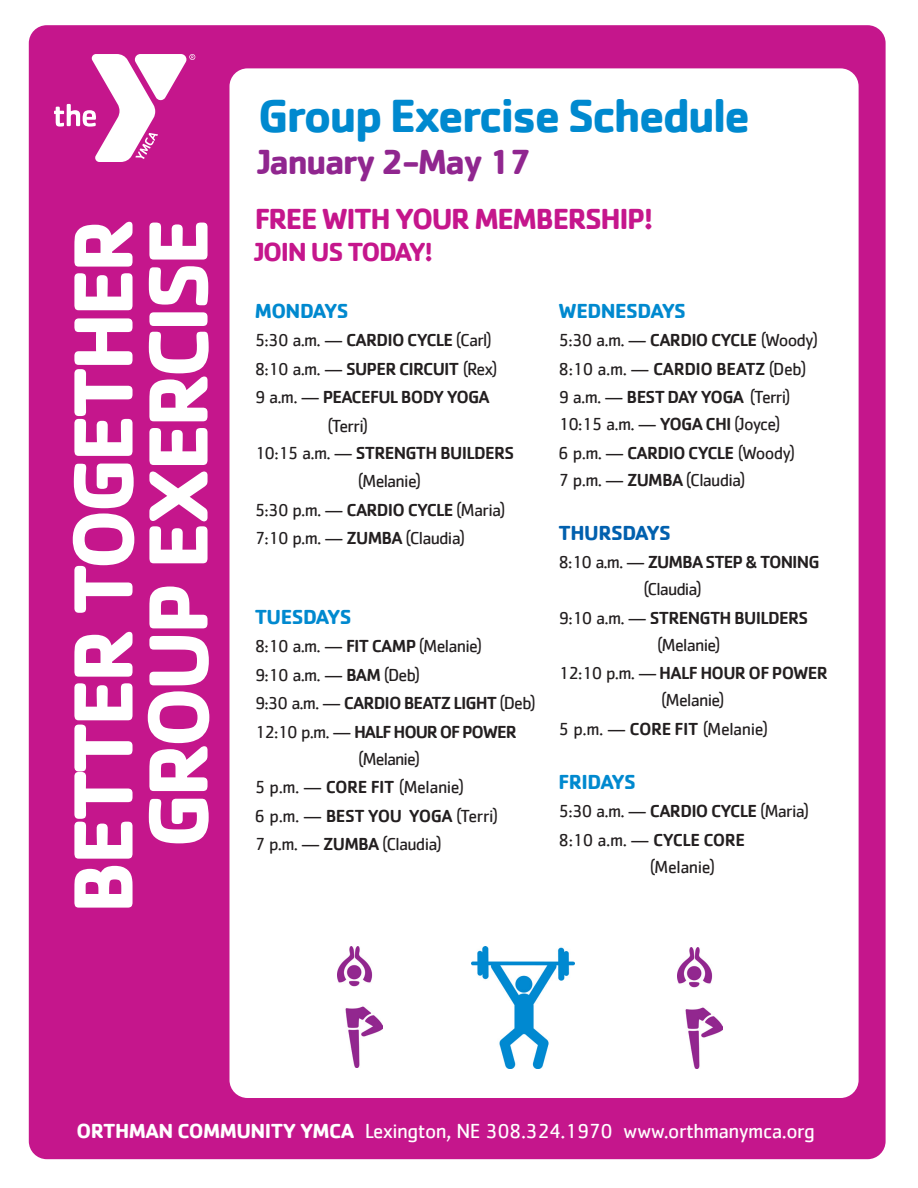
<style>
.page{position:relative;width:918px;height:1188px;background:#fff}
.page>*{position:absolute;margin:0;border:0;box-sizing:border-box;transform-origin:0 0}
._01a_Benefit_Statement{font:700 87px/75px "Cachet";letter-spacing:-.05em;color:#fff;text-align:right}
._01b_Flyer_Subhead{font:700 48px "Cachet";letter-spacing:-.05em;color:#0089cf}
._01b_Flyer_Subhead-2{font:700 36px "Cachet";letter-spacing:-.05em;color:#90268f}
._02a_Body_text{font:700 30px "Cachet";letter-spacing:-.05em;color:#c5168c}
._02a_Body_text-2{font:700 27px "Cachet";letter-spacing:-.05em;color:#c5168c}
._02a_Body_text-3{font:21px "Cachet";letter-spacing:-.025em;color:#fff}
._02a_Body_text-4{font:700 21px "Cachet";letter-spacing:-.025em;color:#0089cf}
._02a_Body_text-5{font:700 21px "Cachet";letter-spacing:-.025em;color:#0160ae}
._02a_Body_text-6{font:18px/27px "Cachet";letter-spacing:-.04em;color:#231f20}
._02a_Body_text-7{font:500 18px "Cachet";letter-spacing:-.05em;color:#231f20}
.s1{font-weight:500}
.s2{font-weight:400}
.s3{font-weight:700}
</style>
<div class="page">
<div style="left:29px;top:25px;width:857px;height:1134px;background:#c5168c;border-radius:18px"></div>
<svg style="left:54px;top:54px;width:141px;height:108px"></svg>
<div style="left:230px;top:68px;width:629px;height:1030px;background:#fff;border-radius:18px"></div>
<img style="left:472px;top:947px;width:102px;height:122px">
<img style="left:338px;top:947px;width:45px;height:120px">
<img style="left:677px;top:948px;width:46px;height:120px">
<p class="_01a_Benefit_Statement" style="left:63px;top:915px;width:698px;rotate:-90deg">BETTER TOGETHER<br>GROUP EXERCISE</p>
<p class="_01b_Flyer_Subhead" style="left:258px;top:85px;width:494px">Group Exercise Schedule</p>
<p class="_01b_Flyer_Subhead-2" style="left:258px;top:139px;width:275px">January 2-May 17</p>
<p class="_02a_Body_text" style="left:255px;top:200px;width:400px">FREE WITH YOUR MEMBERSHIP!</p>
<p class="_02a_Body_text-2" style="left:255px;top:234px;width:180px">JOIN US TODAY!</p>
<p class="_02a_Body_text-4" style="left:255px;top:297px;width:95px">MONDAYS</p>
<p class="_02a_Body_text-6" style="left:255px;top:326px;width:239px">5:30 a.m. — <span class="s1">CARDIO CYCLE</span> (Carl)</p>
<p class="_02a_Body_text-6" style="left:255px;top:355px;width:244px">8:10 a.m. — <span class="s1">SUPER CIRCUIT</span> (Rex)</p>
<p class="_02a_Body_text-7" style="left:255px;top:386px;width:237px"><span class="s2">9 a.m. —</span> PEACEFUL BODY YOGA</p>
<p class="_02a_Body_text-6" style="left:255px;top:412px;width:261px;text-indent:73px">(Terri)<br>10:15 a.m. — <span class="s1">STRENGTH BUILDERS</span></p>
<p class="_02a_Body_text-6" style="left:358px;top:467px;width:65px">(Melanie)</p>
<p class="_02a_Body_text-6" style="left:255px;top:496px;width:252px">5:30 p.m. — <span class="s1">CARDIO CYCLE</span> (Maria)</p>
<p class="_02a_Body_text-6" style="left:255px;top:524px;width:212px">7:10 p.m. — <span class="s1">ZUMBA</span> (Claudia)</p>
<p class="_02a_Body_text-4" style="left:255px;top:603px;width:98px">TUESDAYS</p>
<p class="_02a_Body_text-6" style="left:255px;top:632px;width:229px">8:10 a.m. — <span class="s1">FIT CAMP</span> (Melanie)</p>
<p class="_02a_Body_text-6" style="left:255px;top:661px;width:167px">9:10 a.m. — <span class="s1">BAM</span> (Deb)</p>
<p class="_02a_Body_text-7" style="left:255px;top:692px;width:283px"><span class="s2">9:30 a.m. —</span> CARDIO BEATZ LIGHT <span class="s2">(Deb)</span></p>
<p class="_02a_Body_text-6" style="left:255px;top:718px;width:264px;text-align:center">12:10 p.m. — <span class="s1">HALF HOUR OF POWER </span>(Melanie)</p>
<p class="_02a_Body_text-6" style="left:255px;top:773px;width:211px">5 p.m. — <span class="s1">CORE FIT</span> (Melanie)</p>
<p class="_02a_Body_text-6" style="left:255px;top:802px;width:245px">6 p.m. — <span class="s1">BEST YOU YOGA</span> (Terri)</p>
<p class="_02a_Body_text-6" style="left:255px;top:830px;width:189px">7 p.m. — <span class="s1">ZUMBA</span> (Claudia)</p>
<p class="_02a_Body_text-4" style="left:559px;top:297px;width:129px">WEDNESDAYS</p>
<p class="_02a_Body_text-6" style="left:559px;top:326px;width:261px">5:30 a.m. — <span class="s1">CARDIO CYCLE</span> (Woody)</p>
<p class="_02a_Body_text-6" style="left:559px;top:355px;width:249px">8:10 a.m. — <span class="s1">CARDIO BEATZ</span> (Deb)</p>
<p class="_02a_Body_text-6" style="left:559px;top:383px;width:234px">9 a.m. — <span class="s1">BEST DAY YOGA</span> (Terri)<br>10:15 a.m. — <span class="s1">YOGA CHI</span> (Joyce)</p>
<p class="_02a_Body_text-6" style="left:559px;top:439px;width:238px">6 p.m. — <span class="s1">CARDIO CYCLE</span> (Woody)<br>7 p.m. — <span class="s1">ZUMBA</span> (Claudia)</p>
<p class="_02a_Body_text-5" style="left:559px;top:519px;width:114px">THURSDAYS</p>
<p class="_02a_Body_text-6" style="left:643px;top:548px;width:178px;text-indent:-85px">8:10 a.m. — <span class="s1">ZUMBA STEP &amp; TONING </span>(Claudia)</p>
<p class="_02a_Body_text-6" style="left:657px;top:604px;width:152px;text-indent:-99px">9:10 a.m. — <span class="s1">STRENGTH BUILDERS </span>(Melanie)</p>
<p class="_02a_Body_text-6" style="left:559px;top:659px;width:271px;text-align:center">12:10 p.m. — <span class="s1">HALF HOUR OF POWER </span>(Melanie)</p>
<p class="_02a_Body_text-6" style="left:559px;top:715px;width:211px">5 p.m. — <span class="s1">CORE FIT</span> (Melanie)</p>
<p class="_02a_Body_text-4" style="left:559px;top:768px;width:79px">FRIDAYS</p>
<p class="_02a_Body_text-6" style="left:559px;top:797px;width:252px">5:30 a.m. — <span class="s1">CARDIO CYCLE</span> (Maria)</p>
<p class="_02a_Body_text-6" style="left:650px;top:826px;width:97px;text-indent:-91px">8:10 a.m. — <span class="s1">CYCLE CORE </span>(Melanie)</p>
<p class="_02a_Body_text-3" style="left:76px;top:1119px;width:740px"><span class="s3">ORTHMAN COMMUNITY YMCA</span> Lexington, NE 308.324.1970 www.orthmanymca.org</p>
</div>
